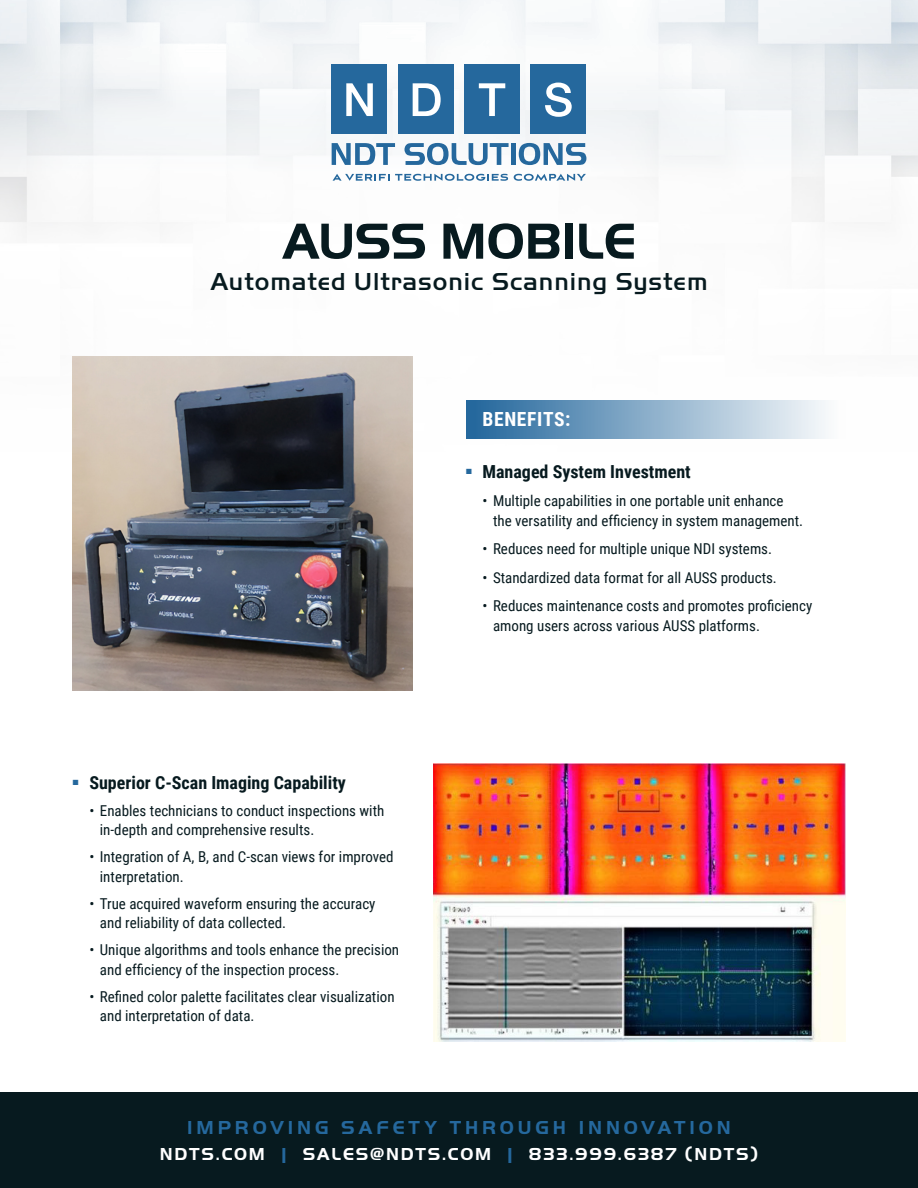
<style>
.page{position:relative;width:918px;height:1188px;background:#fff}
.page>*{position:absolute;margin:0;border:0;box-sizing:border-box;transform-origin:0 0}
.t1{font:700 52.5px "Handel Got D";color:#071a1f}
.t2{font:500 25.5px "Handel Got D";letter-spacing:.04em;color:#071a1f}
.t3{font:700 19.5px "Handel Got D";letter-spacing:.2em;color:#25689d}
.t4{font:700 19.5px "Roboto Condensed";letter-spacing:.035em;color:#fff}
.t5{font:700 18px "Roboto Condensed";color:#071a1f}
.t6{font:700 18px "Handel Got D";letter-spacing:.1em;color:#fff}
.t7{font:15px/19.5px "Roboto Condensed";color:#071a1f}
.s1{color:#25689d}
</style>
<div class="page">
<svg style="left:0;top:0;width:918px;height:223px;fill:#f5f7f9"></svg>
<div style="left:0;top:1093px;width:918px;height:95px;background:#071a1f"></div>
<img style="left:73px;top:356px;width:340px;height:334px">
<img style="left:434px;top:763px;width:411px;height:278px">
<div style="left:332px;top:64px;width:55px;height:69px;background:#25689d"></div>
<div style="left:398px;top:64px;width:56px;height:69px;background:#25689d"></div>
<div style="left:464px;top:64px;width:56px;height:69px;background:#25689d"></div>
<div style="left:531px;top:64px;width:55px;height:69px;background:#25689d"></div>
<svg style="left:346px;top:83px;width:27px;height:33px"></svg>
<svg style="left:413px;top:83px;width:28px;height:33px"></svg>
<svg style="left:479px;top:83px;width:26px;height:33px"></svg>
<svg style="left:545px;top:83px;width:27px;height:34px"></svg>
<svg style="left:332px;top:143px;width:63px;height:22px"></svg>
<svg style="left:405px;top:143px;width:104px;height:22px"></svg>
<hr style="left:511px;top:143px;width:4px;height:22px;background:#25689d">
<svg style="left:519px;top:143px;width:67px;height:22px"></svg>
<svg style="left:333px;top:174px;width:175px;height:7px"></svg>
<svg style="left:514px;top:174px;width:72px;height:7px"></svg>
<div style="left:466px;top:400px;width:379px;height:38px;background:linear-gradient(to right,#21659b,#fffffe)"></div>
<p class="t1" style="left:282px;top:212px;width:356px">AUSS MOBILE</p>
<p class="t2" style="left:210px;top:267px;width:499px">Automated Ultrasonic Scanning System</p>
<p class="t4" style="left:482px;top:406px;width:90px">BENEFITS:</p>
<p class="t5" style="left:73px;top:770px;width:275px"><sup>■</sup> Superior C-Scan Imaging Capability</p>
<p class="t7" style="left:100px;top:800px;width:286px;text-indent:-10px">• Enables technicians to conduct inspections with in-depth and comprehensive results.</p>
<p class="t7" style="left:100px;top:847px;width:295px;text-indent:-10px">• Integration of A, B, and C-scan views for improved interpretation.</p>
<p class="t7" style="left:100px;top:893px;width:277px;text-indent:-10px">• True acquired waveform ensuring the accuracy and reliability of data collected.</p>
<p class="t7" style="left:100px;top:940px;width:301px;text-indent:-10px">• Unique algorithms and tools enhance the precision and efficiency of the inspection process.</p>
<p class="t7" style="left:100px;top:986px;width:296px;text-indent:-10px">• Refined color palette facilitates clear visualization and interpretation of data.</p>
<p class="t5" style="left:466px;top:459px;width:226px"><sup>■</sup> Managed System Investment</p>
<p class="t7" style="left:493px;top:491px;width:312px;text-indent:-10px">• Multiple capabilities in one portable unit enhance the versatility and efficiency in system management.</p>
<p class="t7" style="left:483px;top:539px;width:291px">• Reduces need for multiple unique NDI systems.</p>
<p class="t7" style="left:483px;top:567px;width:296px">• Standardized data format for all AUSS products.</p>
<p class="t7" style="left:493px;top:596px;width:321px;text-indent:-10px">• Reduces maintenance costs and promotes proficiency among users across various AUSS platforms.</p>
<p class="t3" style="left:187px;top:1117px;width:545px">IMPROVING SAFETY THROUGH INNOVATION</p>
<p class="t6" style="left:160px;top:1144px;width:600px">NDTS.COM <span class="s1">|</span> SALES@NDTS.COM <span class="s1">|</span> 833.999.6387 (NDTS)</p>
</div>
